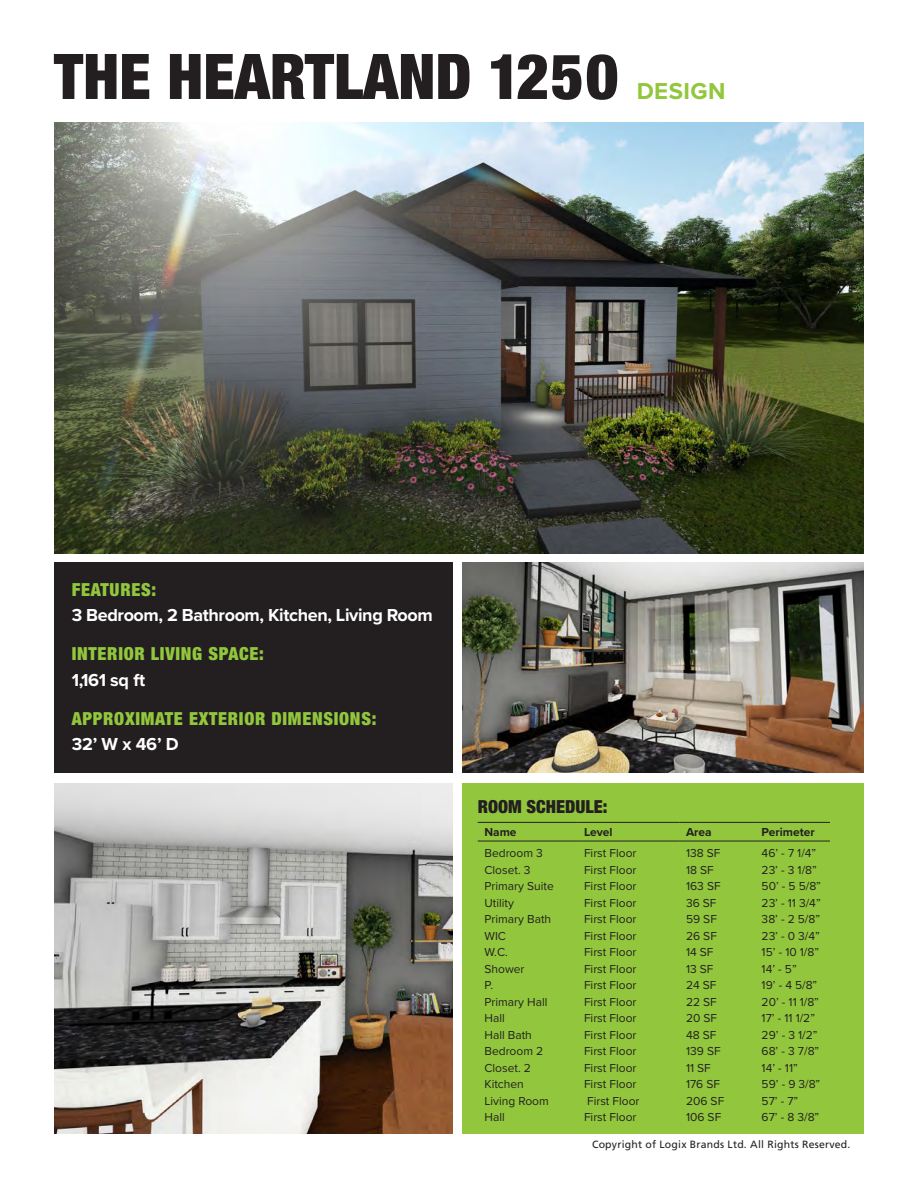
<style>
.page{position:relative;width:918px;height:1188px;background:#fff}
.page>*{position:absolute;margin:0;border:0;box-sizing:border-box;transform-origin:0 0}
.t1{font:900 condensed 63px "Helvetica Neue LT Std";color:#231f20}
.t2{font:700 23.85px "Proxima Nova";letter-spacing:.02em;color:#92c73d}
.t3{font:900 condensed 18px/25.5px "Helvetica Neue LT Std";letter-spacing:.04em;color:#92c73d}
.t4{font:700 18px/25.5px "Proxima Nova";letter-spacing:-.02em;color:#fff}
.t5{font:900 condensed 18px "Helvetica Neue LT Std";color:#231f20}
.t6{font:12px "Proxima Nova";color:#231f20}
.t7{font:700 12px "Proxima Nova";color:#231f20}
.t8{font:10.5px "Frutiger LT Std";letter-spacing:.02em;color:#231f20}
.s1{font-family:"Helvetica Neue LT Std";font-weight:900;font-stretch:condensed;color:#92c73d}
.s2{font-family:"Proxima Nova";font-weight:700;font-stretch:normal;color:#fff}
</style>
<div class="page">
<div style="left:463px;top:784px;width:401px;height:350px;background:#92c73d"></div>
<div style="left:54px;top:562px;width:398px;height:211px;background:#231f20"></div>
<img style="left:54px;top:784px;width:398px;height:350px">
<img style="left:54px;top:123px;width:810px;height:431px">
<img style="left:463px;top:562px;width:401px;height:211px">
<hr style="left:478px;top:822px;width:99px;height:1px;background:#231f20">
<hr style="left:577px;top:822px;width:102px;height:1px;background:#231f20">
<hr style="left:679px;top:822px;width:76px;height:1px;background:#231f20">
<hr style="left:755px;top:822px;width:75px;height:1px;background:#231f20">
<hr style="left:478px;top:841px;width:99px;height:1px;background:#231f20">
<hr style="left:577px;top:841px;width:102px;height:1px;background:#231f20">
<hr style="left:679px;top:841px;width:76px;height:1px;background:#231f20">
<hr style="left:755px;top:841px;width:75px;height:1px;background:#231f20">
<p class="t1" style="left:54px;top:38px;width:566px">THE HEARTLAND 1250</p>
<p class="t2" style="left:637px;top:73px;width:90px">DESIGN</p>
<p class="t4" style="left:72px;top:576px;width:362px"><span class="s1">FEATURES:<br></span>3 Bedroom, 2 Bathroom, Kitchen, Living Room</p>
<p class="t3" style="left:72px;top:641px;width:194px">INTERIOR LIVING SPACE:<br><span class="s2">1,161 sq ft</span></p>
<p class="t3" style="left:72px;top:705px;width:306px">APPROXIMATE EXTERIOR DIMENSIONS:<br><span class="s2">32’ W x 46’ D</span></p>
<p class="t5" style="left:478px;top:796px;width:131px">ROOM SCHEDULE:</p>
<p class="t7" style="left:484px;top:823px;width:34px">Name</p>
<p class="t7" style="left:584px;top:823px;width:30px">Level</p>
<p class="t7" style="left:686px;top:823px;width:27px">Area</p>
<p class="t7" style="left:762px;top:823px;width:55px">Perimeter</p>
<p class="t6" style="left:484px;top:844px;width:60px">Bedroom 3</p>
<p class="t6" style="left:584px;top:844px;width:54px">First Floor</p>
<p class="t6" style="left:686px;top:844px;width:36px">138 SF</p>
<p class="t6" style="left:762px;top:844px;width:56px">46’ - 7 1/4”</p>
<p class="t6" style="left:484px;top:861px;width:48px">Closet. 3</p>
<p class="t6" style="left:584px;top:861px;width:54px">First Floor</p>
<p class="t6" style="left:686px;top:861px;width:29px">18 SF</p>
<p class="t6" style="left:762px;top:861px;width:57px">23’ - 3 1/8”</p>
<p class="t6" style="left:484px;top:877px;width:71px">Primary Suite</p>
<p class="t6" style="left:584px;top:877px;width:54px">First Floor</p>
<p class="t6" style="left:686px;top:877px;width:36px">163 SF</p>
<p class="t6" style="left:762px;top:877px;width:61px">50’ - 5 5/8”</p>
<p class="t6" style="left:484px;top:894px;width:31px">Utility</p>
<p class="t6" style="left:584px;top:894px;width:54px">First Floor</p>
<p class="t6" style="left:686px;top:894px;width:32px">36 SF</p>
<p class="t6" style="left:762px;top:894px;width:61px">23’ - 11 3/4”</p>
<p class="t6" style="left:484px;top:910px;width:68px">Primary Bath</p>
<p class="t6" style="left:584px;top:910px;width:54px">First Floor</p>
<p class="t6" style="left:686px;top:910px;width:32px">59 SF</p>
<p class="t6" style="left:762px;top:910px;width:60px">38’ - 2 5/8”</p>
<p class="t6" style="left:484px;top:927px;width:23px">WIC</p>
<p class="t6" style="left:584px;top:927px;width:54px">First Floor</p>
<p class="t6" style="left:686px;top:927px;width:32px">26 SF</p>
<p class="t6" style="left:762px;top:927px;width:60px">23’ - 0 3/4”</p>
<p class="t6" style="left:484px;top:943px;width:25px">W.C.</p>
<p class="t6" style="left:584px;top:943px;width:54px">First Floor</p>
<p class="t6" style="left:686px;top:943px;width:29px">14 SF</p>
<p class="t6" style="left:762px;top:943px;width:59px">15’ - 10 1/8”</p>
<p class="t6" style="left:484px;top:960px;width:42px">Shower</p>
<p class="t6" style="left:584px;top:960px;width:54px">First Floor</p>
<p class="t6" style="left:686px;top:960px;width:29px">13 SF</p>
<p class="t6" style="left:762px;top:960px;width:37px">14’ - 5”</p>
<p class="t6" style="left:484px;top:976px;width:10px">P.</p>
<p class="t6" style="left:584px;top:976px;width:54px">First Floor</p>
<p class="t6" style="left:686px;top:976px;width:32px">24 SF</p>
<p class="t6" style="left:762px;top:976px;width:57px">19’ - 4 5/8”</p>
<p class="t6" style="left:484px;top:993px;width:64px">Primary Hall</p>
<p class="t6" style="left:584px;top:993px;width:54px">First Floor</p>
<p class="t6" style="left:686px;top:993px;width:32px">22 SF</p>
<p class="t6" style="left:762px;top:993px;width:59px">20’ - 11 1/8”</p>
<p class="t6" style="left:484px;top:1009px;width:22px">Hall</p>
<p class="t6" style="left:584px;top:1009px;width:54px">First Floor</p>
<p class="t6" style="left:686px;top:1009px;width:33px">20 SF</p>
<p class="t6" style="left:762px;top:1009px;width:55px">17’ - 11 1/2”</p>
<p class="t6" style="left:484px;top:1026px;width:49px">Hall Bath</p>
<p class="t6" style="left:584px;top:1026px;width:54px">First Floor</p>
<p class="t6" style="left:686px;top:1026px;width:32px">48 SF</p>
<p class="t6" style="left:762px;top:1026px;width:57px">29’ - 3 1/2”</p>
<p class="t6" style="left:484px;top:1042px;width:60px">Bedroom 2</p>
<p class="t6" style="left:584px;top:1042px;width:54px">First Floor</p>
<p class="t6" style="left:686px;top:1042px;width:36px">139 SF</p>
<p class="t6" style="left:762px;top:1042px;width:59px">68’ - 3 7/8”</p>
<p class="t6" style="left:484px;top:1059px;width:48px">Closet. 2</p>
<p class="t6" style="left:584px;top:1059px;width:54px">First Floor</p>
<p class="t6" style="left:686px;top:1059px;width:26px">11 SF</p>
<p class="t6" style="left:762px;top:1059px;width:38px">14’ - 11”</p>
<p class="t6" style="left:484px;top:1075px;width:41px">Kitchen</p>
<p class="t6" style="left:584px;top:1075px;width:54px">First Floor</p>
<p class="t6" style="left:686px;top:1075px;width:36px">176 SF</p>
<p class="t6" style="left:762px;top:1075px;width:60px">59’ - 9 3/8”</p>
<p class="t6" style="left:484px;top:1092px;width:66px">Living Room</p>
<p class="t6" style="left:587px;top:1092px;width:54px">First Floor</p>
<p class="t6" style="left:686px;top:1092px;width:40px">206 SF</p>
<p class="t6" style="left:762px;top:1092px;width:38px">57’ - 7”</p>
<p class="t6" style="left:484px;top:1108px;width:22px">Hall</p>
<p class="t6" style="left:584px;top:1108px;width:54px">First Floor</p>
<p class="t6" style="left:686px;top:1108px;width:37px">106 SF</p>
<p class="t6" style="left:762px;top:1108px;width:59px">67’ - 8 3/8”</p>
<p class="t8" style="left:592px;top:1139px;width:260px">Copyright of Logix Brands Ltd. All Rights Reserved.</p>
</div>
